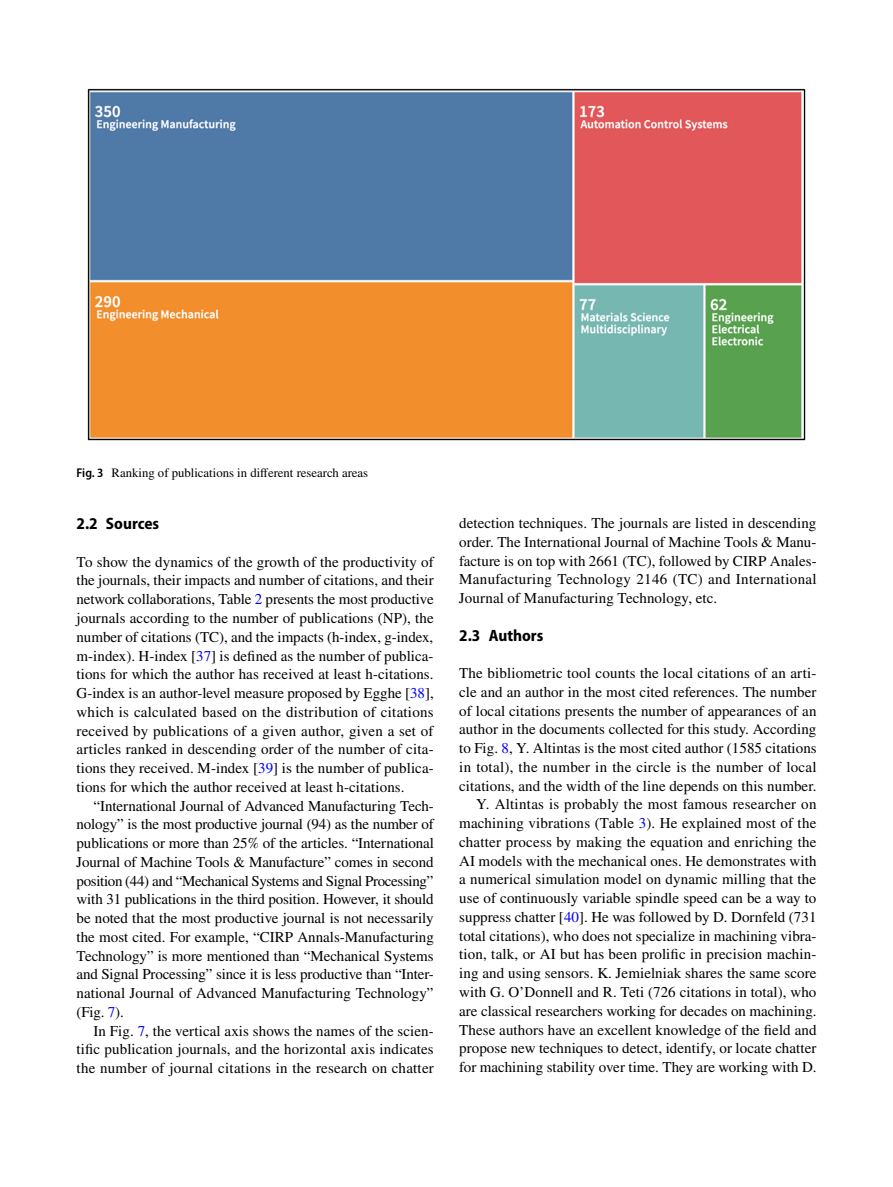
<style>
.page{position:relative;width:893px;height:1187px;background:#fff}
.page>*{position:absolute;margin:0;border:0;box-sizing:border-box;transform-origin:0 0}
.t1{font:700 semi-condensed 16.5px "Myriad Pro";color:#000}
.t2{font:15px/18.8px "STIX";letter-spacing:.005em;color:#000;text-align:justify}
.t3{font:12.75px "STIX";color:#000}
.s1{font-family:"Myriad Pro";font-weight:600;font-stretch:semi-condensed}
.s2{color:#00f}
</style>
<div class="page">
<img style="left:87px;top:88px;width:719px;height:353px">
<p class="t3" style="left:77px;top:464px;width:293px"><span class="s1">Fig. 3</span> Ranking of publications in different research areas</p>
<p class="t1" style="left:77px;top:514px;width:84px">2.2 Sources</p>
<p class="t2" style="left:77px;top:553px;width:359px">To show the dynamics of the growth of the productivity of the journals, their impacts and number of citations, and their network collaborations, Table <span class="s2">2</span> presents the most productive journals according to the number of publications (NP), the number of citations (TC), and the impacts (h-index, g-index, m-index). H-index [<span class="s2">37</span>] is defined as the number of publica&shy;tions for which the author has received at least h-citations.<br>G-index is an author-level measure proposed by Egghe [<span class="s2">38</span>], which is calculated based on the distribution of citations received by publications of a given author, given a set of articles ranked in descending order of the number of cita&shy;tions they received. M-index [<span class="s2">39</span>] is the number of publica&shy;tions for which the author received at least h-citations.</p>
<p class="t2" style="left:77px;top:797px;width:359px;text-indent:17px">“International Journal of Advanced Manufacturing Tech&shy;nology” is the most productive journal (94) as the number of publications or more than 25% of the articles. “International Journal of Machine Tools &amp; Manufacture” comes in second position (44) and “Mechanical Systems and Signal Processing” with 31 publications in the third position. However, it should be noted that the most productive journal is not necessarily the most cited. For example, “CIRP Annals-Manufacturing Technology” is more mentioned than “Mechanical Systems and Signal Processing” since it is less productive than “Inter&shy;national Journal of Advanced Manufacturing Technology” (Fig. <span class="s2">7</span>).</p>
<p class="t2" style="left:77px;top:1022px;width:359px;text-indent:17px">In Fig. <span class="s2">7</span>, the vertical axis shows the names of the scien&shy;tific publication journals, and the horizontal axis indicates the number of journal citations in the research on chatter</p>
<p class="t2" style="left:459px;top:514px;width:359px">detection techniques. The journals are listed in descending order. The International Journal of Machine Tools &amp; Manu&shy;facture is on top with 2661 (TC), followed by CIRP Anales-Manufacturing Technology 2146 (TC) and International Journal of Manufacturing Technology, etc.</p>
<p class="t1" style="left:459px;top:625px;width:86px">2.3 Authors</p>
<p class="t2" style="left:459px;top:664px;width:359px;text-align:right">The bibliometric tool counts the local citations of an arti&shy;cle and an author in the most cited references. The number of local citations presents the number of appearances of an author in the documents collected for this study. According to Fig. <span class="s2">8</span>, Y. Altintas is the most cited author (1585 citations in total), the number in the circle is the number of local citations, and the width of the line depends on this number.<br>Y. Altintas is probably the most famous researcher on machining vibrations (Table <span class="s2">3</span>). He explained most of the chatter process by making the equation and enriching the AI models with the mechanical ones. He demonstrates with a numerical simulation model on dynamic milling that the use of continuously variable spindle speed can be a way to suppress chatter [<span class="s2">40</span>]. He was followed by D. Dornfeld (731 total citations), who does not specialize in machining vibra&shy;tion, talk, or AI but has been prolific in precision machin&shy;ing and using sensors. K. Jemielniak shares the same score with G. O’Donnell and R. Teti (726 citations in total), who are classical researchers working for decades on machining.<br>These authors have an excellent knowledge of the field and propose new techniques to detect, identify, or locate chatter for machining stability over time. They are working with D.</p>
</div>
